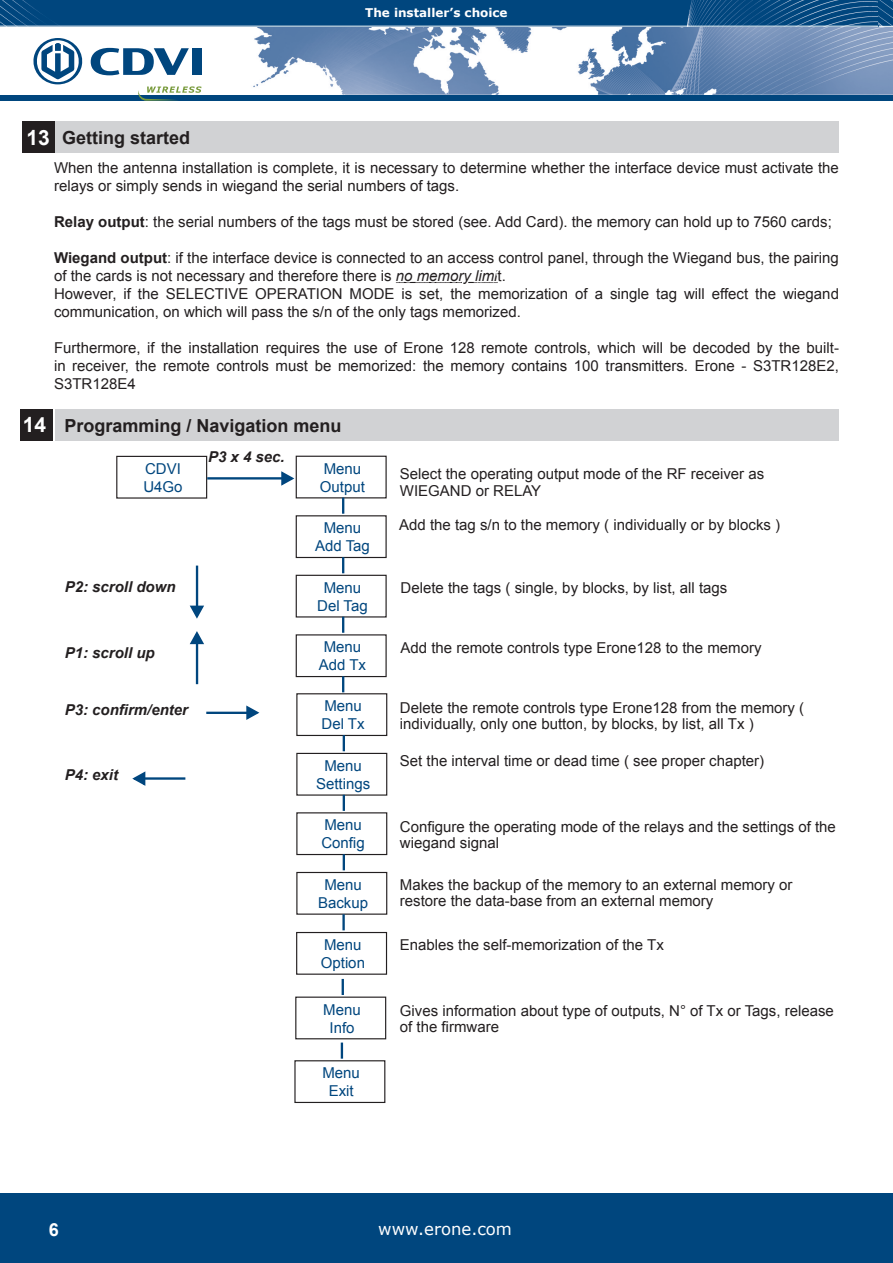
<style>
.page{position:relative;width:893px;height:1263px;background:#fff}
.page>*{position:absolute;margin:0;border:0;box-sizing:border-box;transform-origin:0 0}
.t1{font:700 18px "Arial";color:#231f20}
.t2{font:700 18px "Arial";color:#fff}
.t3{font:16.5px "Verdana";color:#fff}
.t4{font:15px/18px "Arial";color:#231f20}
.t5{font:15px/18px "Arial";color:#00467e;text-align:center}
.t6{font:italic 700 15px "Arial";color:#231f20}
.t7{font:13.5px "Verdana";color:#fff}
.t8{font:700 12px "Verdana";color:#fff}
.s1{font-size:21px;color:#fff}
.s2{font-weight:700}
.s3{font-style:italic}
</style>
<div class="page">
<img style="left:201px;top:27px;width:692px;height:68px">
<img style="left:0;top:0;width:879px;height:26px">
<div style="left:0;top:95px;width:893px;height:6px;background:#00467e"></div>
<svg style="left:91px;top:48px;width:98px;height:27px"></svg>
<div style="left:192px;top:48px;width:9px;height:27px;background:#00467e"></div>
<svg style="left:33px;top:38px;width:50px;height:46px"></svg>
<svg style="left:138px;top:86px;width:63px;height:15px"></svg>
<img style="left:879px;top:0;width:14px;height:26px">
<svg style="left:879px;top:26px;width:14px;height:1px"></svg>
<div style="left:53px;top:122px;width:786px;height:31px;background:#d1d2d4"></div>
<div style="left:22px;top:122px;width:33px;height:31px;background:#231f20"></div>
<div style="left:55px;top:410px;width:784px;height:31px;background:#d1d2d4"></div>
<div style="left:20px;top:410px;width:33px;height:31px;background:#231f20"></div>
<div style="left:296px;top:456px;width:91px;height:42px;background:#fff;border:1px solid #231f20"></div>
<svg style="left:342px;top:498px;width:2px;height:16px"></svg>
<div style="left:296px;top:515px;width:91px;height:43px;background:#fff;border:1px solid #231f20"></div>
<svg style="left:342px;top:557px;width:2px;height:16px"></svg>
<div style="left:296px;top:575px;width:91px;height:42px;background:#fff;border:1px solid #231f20"></div>
<svg style="left:342px;top:617px;width:2px;height:16px"></svg>
<div style="left:296px;top:634px;width:91px;height:43px;background:#fff;border:1px solid #231f20"></div>
<svg style="left:342px;top:676px;width:2px;height:16px"></svg>
<div style="left:296px;top:693px;width:91px;height:43px;background:#fff;border:1px solid #231f20"></div>
<svg style="left:343px;top:735px;width:2px;height:16px"></svg>
<div style="left:296px;top:753px;width:91px;height:43px;background:#fff;border:1px solid #231f20"></div>
<svg style="left:343px;top:795px;width:2px;height:16px"></svg>
<div style="left:296px;top:812px;width:91px;height:43px;background:#fff;border:1px solid #231f20"></div>
<svg style="left:343px;top:854px;width:2px;height:16px"></svg>
<div style="left:296px;top:872px;width:91px;height:43px;background:#fff;border:1px solid #231f20"></div>
<div style="left:116px;top:456px;width:91px;height:43px;background:#fff;border:1px solid #231f20"></div>
<hr style="left:207px;top:477px;width:84px;height:2px;background:#00467e">
<svg style="left:280px;top:471px;width:15px;height:15px"></svg>
<hr style="left:342px;top:914px;width:3px;height:16px;background:#00467e">
<div style="left:296px;top:932px;width:91px;height:43px;background:#fff;border:1px solid #231f20"></div>
<hr style="left:196px;top:566px;width:2px;height:49px;background:#00467e">
<svg style="left:189px;top:605px;width:15px;height:14px"></svg>
<svg style="left:342px;top:979px;width:2px;height:16px"></svg>
<div style="left:295px;top:996px;width:91px;height:43px;background:#fff;border:1px solid #231f20"></div>
<svg style="left:341px;top:1042px;width:2px;height:17px"></svg>
<div style="left:294px;top:1060px;width:91px;height:43px;background:#fff;border:1px solid #231f20"></div>
<hr style="left:196px;top:634px;width:2px;height:50px;background:#00467e">
<svg style="left:190px;top:631px;width:14px;height:14px"></svg>
<hr style="left:206px;top:712px;width:50px;height:2px;background:#00467e">
<svg style="left:245px;top:705px;width:15px;height:15px"></svg>
<hr style="left:135px;top:777px;width:50px;height:3px;background:#00467e">
<svg style="left:132px;top:771px;width:14px;height:15px"></svg>
<div style="left:0;top:1193px;width:893px;height:70px;background:#00467e"></div>
<p class="t1" style="left:26px;top:125px;width:165px"><span class="s1">13</span> Getting started</p>
<p class="t8" style="left:365px;top:4px;width:144px">The installer’s choice</p>
<p class="t4" style="left:54px;top:159px;width:786px">When the antenna installation is complete, it is necessary to determine whether the interface device must activate the relays or simply sends in wiegand the serial numbers of tags.</p>
<p class="t4" style="left:54px;top:213px;width:779px"><span class="s2">Relay output</span>: the serial numbers of the tags must be stored (see. Add Card). the memory can hold up to 7560 cards;</p>
<p class="t4" style="left:54px;top:249px;width:786px"><span class="s2">Wiegand output</span>: if the interface device is connected to an access control panel, through the Wiegand bus, the pairing of the cards is not necessary and therefore there is <span class="s3">no memory limi</span>t.<br>However, if the selective</p>
<p class="t4" style="left:255px;top:285px;width:11px">operation</p>
<p class="t4" style="left:349px;top:285px;width:12px">mode</p>
<p class="t4" style="left:54px;top:285px;width:786px;text-indent:347px">is set, the memorization of a single tag will effect the wiegand communication, on which will pass the s/n of the only tags memorized.</p>
<p class="t4" style="left:54px;top:339px;width:786px;text-align:justify">Furthermore, if the installation requires the use of Erone 128 remote controls, which will be decoded by the built&shy;in receiver, the remote controls must be memorized: the memory contains 100 transmitters. Erone - S3TR128E2, S3TR128E4</p>
<p class="t1" style="left:23px;top:413px;width:320px"><span class="s1">14</span> Programming / Navigation menu</p>
<p class="t5" style="left:320px;top:459px;width:47px;text-align:left">Menu<br>Output</p>
<p class="t5" style="left:315px;top:519px;width:56px">Menu<br>Add Tag</p>
<p class="t5" style="left:317px;top:579px;width:52px">Menu<br>Del Tag</p>
<p class="t5" style="left:319px;top:638px;width:49px">Menu<br>Add Tx</p>
<p class="t5" style="left:322px;top:697px;width:45px;text-align:left">Menu<br>Del Tx</p>
<p class="t5" style="left:316px;top:757px;width:56px">Menu<br>Settings</p>
<p class="t5" style="left:321px;top:816px;width:45px;text-align:left">Menu<br>Config</p>
<p class="t5" style="left:318px;top:876px;width:52px">Menu<br>Backup</p>
<p class="t6" style="left:208px;top:446px;width:78px">P3 x 4 sec.</p>
<p class="t5" style="left:143px;top:460px;width:41px;text-align:left">CDVI<br>U4Go</p>
<p class="t6" style="left:65px;top:577px;width:112px">P2: scroll down</p>
<p class="t6" style="left:65px;top:643px;width:92px">P1: scroll up</p>
<p class="t6" style="left:65px;top:700px;width:125px">P3: confirm/enter</p>
<p class="t6" style="left:65px;top:765px;width:55px">P4: exit</p>
<p class="t5" style="left:321px;top:936px;width:46px;text-align:left">Menu<br>Option</p>
<p class="t5" style="left:323px;top:1000px;width:39px">Menu<br>Info</p>
<p class="t5" style="left:322px;top:1064px;width:39px">Menu<br>Exit</p>
<p class="t4" style="left:400px;top:466px;width:366px;line-height:16.5px">Select the operating output mode of the RF receiver as<br>WIEGAND or RELAY</p>
<p class="t4" style="left:399px;top:516px;width:382px">Add the tag s/n to the memory ( individually or by blocks )</p>
<p class="t4" style="left:401px;top:579px;width:328px">Delete the tags ( single, by blocks, by list, all tags</p>
<p class="t4" style="left:401px;top:639px;width:363px">Add the remote controls type Erone128 to the memory</p>
<p class="t4" style="left:400px;top:699px;width:406px;line-height:16.5px">Delete the remote controls type Erone128 from the memory ( individually, only one button, by blocks, by list, all Tx )</p>
<p class="t4" style="left:400px;top:752px;width:366px">Set the interval time or dead time ( see proper chapter)</p>
<p class="t4" style="left:400px;top:818px;width:438px;line-height:16.5px">Configure the operating mode of the relays and the settings of the wiegand signal</p>
<p class="t4" style="left:400px;top:876px;width:394px;line-height:16.5px">Makes the backup of the memory to an external memory or restore the data-base from an external memory</p>
<p class="t4" style="left:400px;top:936px;width:266px">Enables the self-memorization of the Tx</p>
<p class="t4" style="left:400px;top:1002px;width:435px;line-height:16.5px">Gives information about type of outputs, N° of Tx or Tags, release of the firmware</p>
<p class="t2" style="left:49px;top:1217px;width:12px">6</p>
<p class="t7" style="left:253px;top:1216px;width:264px">www.erone.com - www.cdvigroup.com</p>
<p class="t3" style="left:378px;top:1218px;width:135px">www.erone.com</p>
</div>
